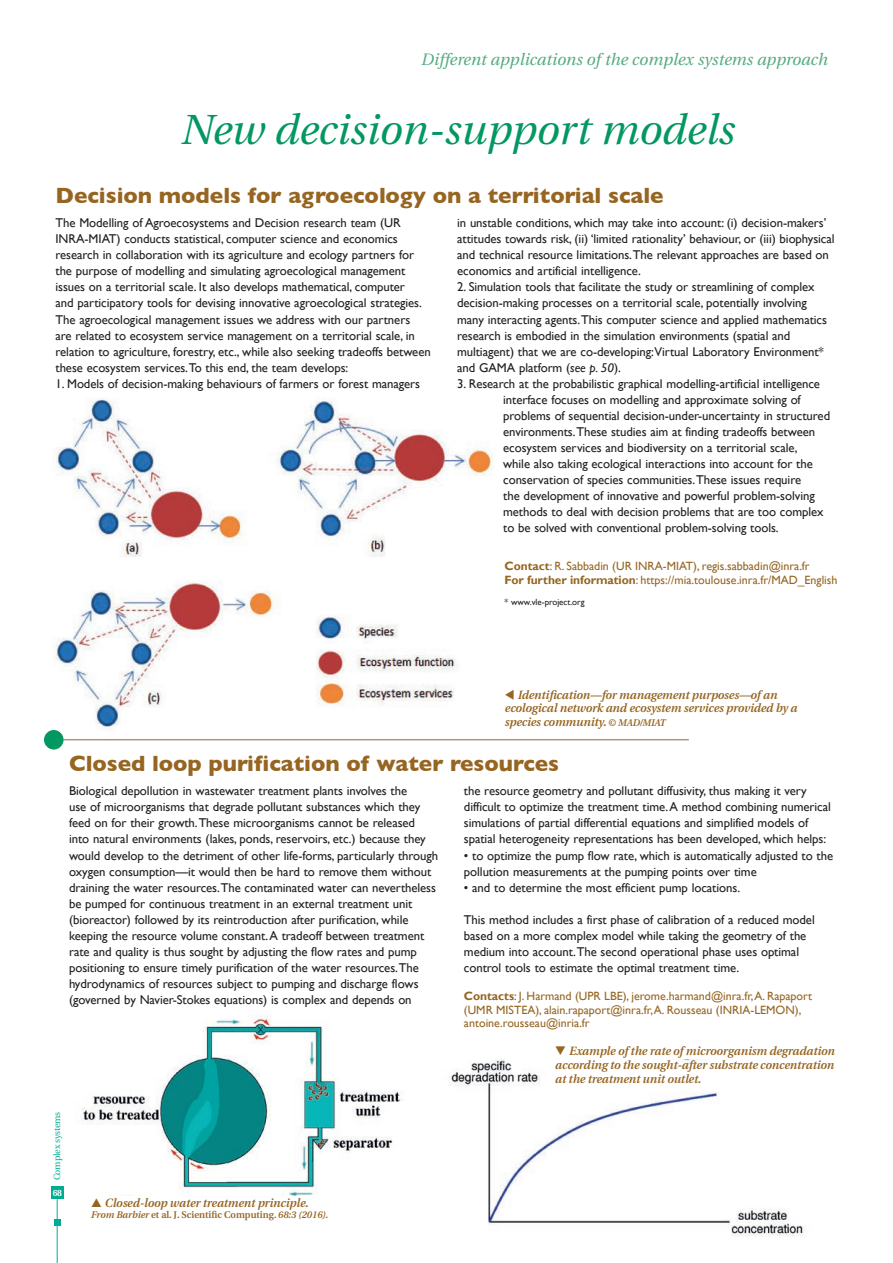
<style>
.page{position:relative;width:893px;height:1263px;background:#fff}
.page>*{position:absolute;margin:0;border:0;box-sizing:border-box;transform-origin:0 0}
.t1{font:italic 42px "Utopia";color:#039762}
.t2{font:700 22.5px "Gill Sans";color:#966521}
.t3{font:italic 16.5px "Utopia";color:#55ab81}
.t4{font:12.75px/16px "Gill Sans";letter-spacing:-.005em;color:#231f20}
.t5{font:italic 600 12px/13.5px "Utopia";letter-spacing:-.005em;color:#966521}
.t6{font:12px/13.5px "Gill Sans";color:#966521}
.t7{font:600 9.75px "Utopia";color:#966521}
.t8{font:9px "Gill Sans";letter-spacing:-.005em;color:#231f20}
.t9{font:9px "Utopia";letter-spacing:-.02em;color:#00ad92}
.t10{font:700 9px "Utopia";color:#fff;scale:.95 1}
.s1{font-style:italic}
.s2{font-weight:700}
.s3{font-size:9.75px}
</style>
<div class="page">
<svg style="left:54px;top:1220px;width:6px;height:6px"></svg>
<div style="left:51px;top:1186px;width:13px;height:13px;background:#00ad92"></div>
<hr style="left:57px;top:1199px;width:1px;height:64px;background:#00ad92">
<img style="left:53px;top:397px;width:440px;height:335px">
<hr style="left:54px;top:739px;width:635px;height:1px;background:#936341">
<div style="left:44px;top:730px;width:20px;height:19px;background:#039762;border-radius:50%"></div>
<img style="left:450px;top:1059px;width:355px;height:178px">
<img style="left:81px;top:1016px;width:323px;height:179px">
<p class="t3" style="left:421px;top:51px;width:408px">Different applications of the complex systems approach</p>
<h1 class="t1" style="left:180px;top:107px;width:555px">New decision-support models</h1>
<h2 class="t2" style="left:56px;top:177px;width:610px">Decision models for agroecology on a territorial scale</h2>
<p class="t4" style="left:56px;top:215px;width:377px">The Modelling of Agroecosystems and Decision research team (UR INRA-MIAT) conducts statistical, computer science and economics research in collaboration with its agriculture and ecology partners for the purpose of modelling and simulating agroecological management issues on a territorial scale. It also develops mathematical, computer<br>and participatory tools for devising innovative agroecological strategies.<br>The agroecological management issues we address with our partners<br>are related to ecosystem service management on a territorial scale, in relation to agriculture, forestry, etc., while also seeking tradeoffs between these ecosystem services. To this end, the team develops:</p>
<p class="t4" style="left:56px;top:375px;width:366px">1. Models of decision-making behaviours of farmers or forest managers</p>
<p class="t4" style="left:457px;top:215px;width:379px">in unstable conditions, which may take into account: (i) decision-makers’ attitudes towards risk, (ii) ‘limited rationality’ behaviour, or (iii) biophysical and technical resource limitations. The relevant approaches are based on economics and artificial intelligence.</p>
<p class="t4" style="left:457px;top:279px;width:371px">2. Simulation tools that facilitate the study or streamlining of complex decision-making processes on a territorial scale, potentially involving many interacting agents. This computer science and applied mathematics research is embodied in the simulation environments (spatial and multiagent) that we are co-developing:Virtual Laboratory Environment* and GAMA platform (<span class="s1">see p. 50</span>).</p>
<p class="t4" style="left:503px;top:375px;width:328px;text-indent:-46px">3. Research at the probabilistic graphical modelling-artificial intelligence interface focuses on modelling and approximate solving of problems of sequential decision-under-uncertainty in structured environments. These studies aim at finding tradeoffs between ecosystem services and biodiversity on a territorial scale,<br>while also taking ecological interactions into account for the conservation of species communities. These issues require<br>the development of innovative and powerful problem-solving methods to deal with decision problems that are too complex to be solved with conventional problem-solving tools.</p>
<p class="t6" style="left:505px;top:559px;width:334px"><span class="s2">Contact</span>: R. Sabbadin (UR INRA-MIAT), regis.sabbadin@inra.fr<br><span class="s2">For further information</span>: https://mia.toulouse.inra.fr/MAD_English</p>
<p class="t8" style="left:505px;top:596px;width:81px">* www.vle-project.org</p>
<p class="t5" style="left:505px;top:688px;width:294px">▼ Identification—for management purposes—of an ecological network and ecosystem services provided by a species community. <span class="s3">© MAD/MIAT</span></p>
<h2 class="t2" style="left:69px;top:745px;width:492px">Closed loop purification of water resources</h2>
<p class="t4" style="left:69px;top:783px;width:371px">Biological depollution in wastewater treatment plants involves the<br>use of microorganisms that degrade pollutant substances which they feed on for their growth. These microorganisms cannot be released into natural environments (lakes, ponds, reservoirs, etc.) because they would develop to the detriment of other life-forms, particularly through oxygen consumption—it would then be hard to remove them without draining the water resources. The contaminated water can nevertheless be pumped for continuous treatment in an external treatment unit (bioreactor) followed by its reintroduction after purification, while keeping the resource volume constant. A tradeoff between treatment rate and quality is thus sought by adjusting the flow rates and pump positioning to ensure timely purification of the water resources. The hydrodynamics of resources subject to pumping and discharge flows (governed by Navier-Stokes equations) is complex and depends on</p>
<p class="t4" style="left:464px;top:783px;width:368px">the resource geometry and pollutant diffusivity, thus making it very difficult to optimize the treatment time. A method combining numerical simulations of partial differential equations and simplified models of spatial heterogeneity representations has been developed, which helps:</p>
<p class="t4" style="left:464px;top:847px;width:371px">• to optimize the pump flow rate, which is automatically adjusted to the pollution measurements at the pumping points over time</p>
<p class="t4" style="left:464px;top:879px;width:278px">• and to determine the most efficient pump locations.</p>
<p class="t4" style="left:464px;top:911px;width:352px">This method includes a first phase of calibration of a reduced model based on a more complex model while taking the geometry of the medium into account. The second operational phase uses optimal control tools to estimate the optimal treatment time.</p>
<p class="t6" style="left:464px;top:989px;width:350px"><span class="s2">Contacts</span>: J. Harmand (UPR LBE), jerome.harmand@inra.fr, A. Rapaport (UMR MISTEA), alain.rapaport@inra.fr, A. Rousseau (INRIA-LEMON), antoine.rousseau@inria.fr</p>
<p class="t9" style="left:52px;top:1180px;width:70px;rotate:-90deg">Complex systems</p>
<p class="t10" style="left:53px;top:1188px;width:11px">68</p>
<p class="t5" style="left:105px;top:1196px;width:205px">Closed-loop water treatment principle.</p>
<p class="t7" style="left:91px;top:1209px;width:239px"><span class="s1">From Barbier</span> et al. J. Scientific Computing<span class="s1">. 68:3 (2016).</span></p>
<p class="t5" style="left:555px;top:1045px;width:281px;text-align:justify">❑ Example of the rate of microorganism degradation according to the sought-after substrate concentration at the treatment unit outlet.</p>
</div>
